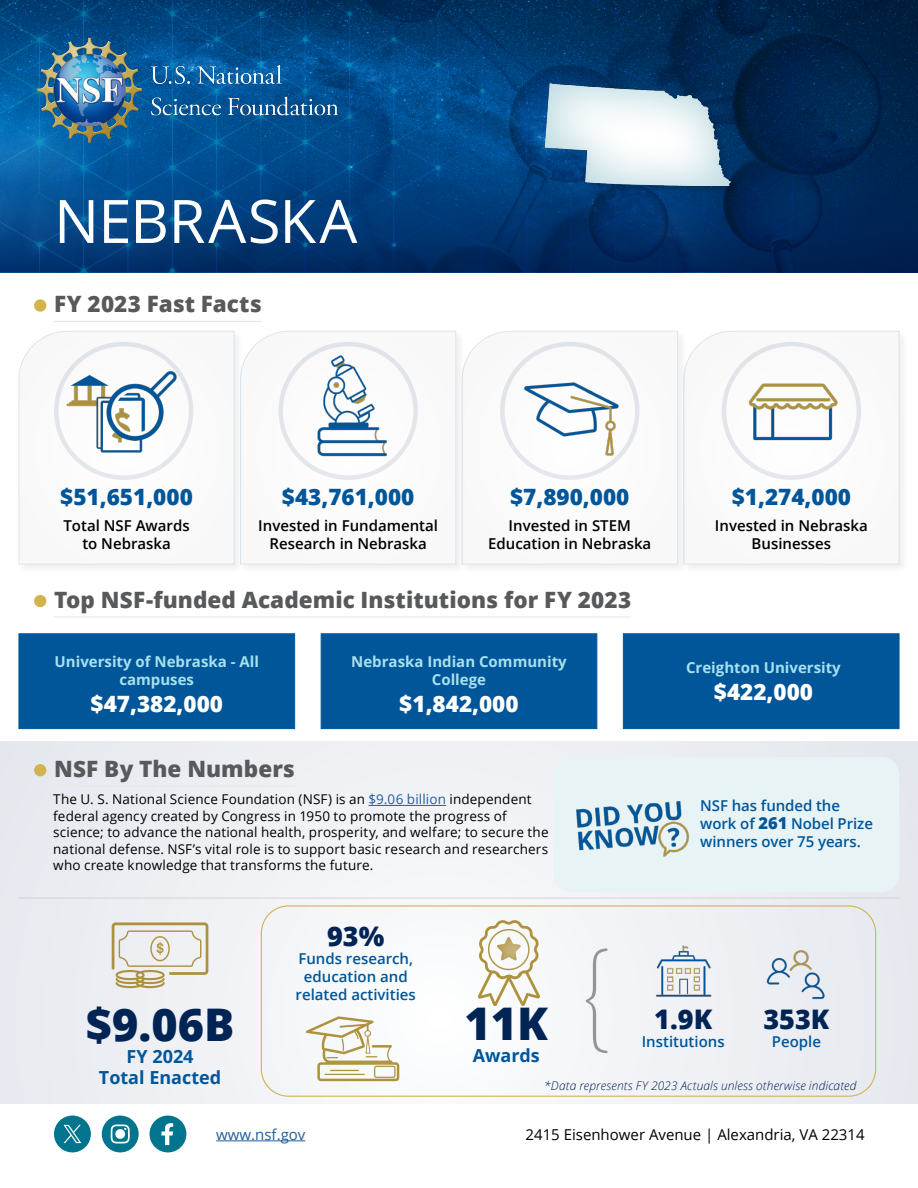
<style>
.page{position:relative;width:918px;height:1188px;background:#fff}
.page>*{position:absolute;margin:0;border:0;box-sizing:border-box;transform-origin:0 0}
.State_Name_Big{font:60px "Open Sans";letter-spacing:-.01em;color:#fff}
.t1{font:800 45px "Open Sans";color:#002454}
.t2{font:800 27px "Open Sans";color:#002454}
.Main_Headers{font:800 22.5px "Open Sans";color:#58595b}
.Fast_Facts_Numbers{font:800 22.5px "Open Sans";color:#005699}
.Fast_Facts_Numbers-2{font:800 22.5px "Open Sans";color:#fff}
.t3{font:700 18px "Open Sans";color:#005699}
.t4{font:600 15px/18px "Open Sans";color:#000;text-align:center}
.t5{font:600 15px/18px "Open Sans";color:#005699}
.t6{font:700 15px/18px "Open Sans";color:#a7e1ef;text-align:center}
.t7{font:15px "Open Sans";color:#000}
.t8{font:15px "Open Sans";color:#215e9e}
.Body_Style{font:13.5px/16.5px "Open Sans";letter-spacing:.01em;color:#000}
.Body{font:italic 300 12px "Open Sans";letter-spacing:.01em;color:#001c55}
.s1{color:#215e9e}
.s2{font-weight:800;font-size:16.5px}
</style>
<div class="page">
<div style="left:0;top:742px;width:918px;height:361px;background:#eff1f4"></div>
<div style="left:261px;top:905px;width:615px;height:192px;border:1px solid #d4b352;border-radius:27px"></div>
<div style="left:554px;top:757px;width:345px;height:135px;background:#e8f3f5;border-radius:18px"></div>
<img style="left:0;top:0;width:918px;height:135px">
<svg style="left:0;top:135px;width:918px;height:138px;background:#013973"></svg>
<div style="left:18px;top:331px;width:226px;height:243px;background:#f6f6f6"></div>
<svg style="left:18px;top:331px;width:217px;height:234px"></svg>
<div style="left:683px;top:331px;width:226px;height:243px;background:#f9f9f9"></div>
<svg style="left:687px;top:331px;width:213px;height:234px"></svg>
<div style="left:461px;top:331px;width:226px;height:243px;background:#f4f4f4"></div>
<svg style="left:466px;top:331px;width:212px;height:234px"></svg>
<div style="left:240px;top:331px;width:226px;height:243px;background:#f6f6f6"></div>
<svg style="left:240px;top:331px;width:217px;height:234px"></svg>
<div style="left:623px;top:633px;width:276px;height:96px;background:#005699;border:1px solid #005699"></div>
<div style="left:321px;top:633px;width:276px;height:96px;background:#005699;border:1px solid #005699"></div>
<div style="left:19px;top:633px;width:276px;height:96px;background:#005699;border:1px solid #005699"></div>
<hr style="left:54px;top:321px;width:208px;height:1px;background:#e6e7e8">
<hr style="left:54px;top:616px;width:577px;height:2px;background:#e6e7e8">
<hr style="left:54px;top:786px;width:241px;height:1px;background:#e6e7e8">
<hr style="left:369px;top:805px;width:77px;height:1px;background:#215e9e">
<hr style="left:216px;top:1140px;width:89px;height:1px;background:#215e9e">
<img style="left:48px;top:364px;width:150px;height:100px">
<img style="left:283px;top:350px;width:135px;height:114px">
<img style="left:496px;top:367px;width:150px;height:100px">
<img style="left:717px;top:377px;width:150px;height:76px">
<svg style="left:456px;top:905px;width:105px;height:109px"></svg>
<svg style="left:306px;top:1000px;width:123px;height:86px;fill:#f8f9fb"></svg>
<svg style="left:111px;top:922px;width:98px;height:67px"></svg>
<svg style="left:150px;top:1116px;width:36px;height:36px"></svg>
<svg style="left:102px;top:1116px;width:37px;height:36px"></svg>
<svg style="left:54px;top:1116px;width:37px;height:36px"></svg>
<svg style="left:586px;top:948px;width:21px;height:105px"></svg>
<img style="left:11px;top:11px;width:353px;height:138px">
<div style="left:54px;top:342px;width:139px;height:138px;border:4px solid #002454;border-radius:50%"></div>
<div style="left:279px;top:342px;width:139px;height:138px;border:4px solid #002454;border-radius:50%"></div>
<div style="left:500px;top:342px;width:139px;height:138px;border:4px solid #002454;border-radius:50%"></div>
<div style="left:722px;top:342px;width:139px;height:138px;border:4px solid #002454;border-radius:50%"></div>
<div style="left:535px;top:40px;width:208px;height:215px;background:#00758d;opacity:.26"></div>
<img style="left:766px;top:950px;width:59px;height:50px">
<img style="left:656px;top:945px;width:56px;height:52px">
<img style="left:576px;top:801px;width:113px;height:56px">
<div style="left:34px;top:299px;width:12px;height:13px;background:#d3b34e;border-radius:50%"></div>
<div style="left:34px;top:595px;width:12px;height:12px;background:#d3b34e;border-radius:50%"></div>
<div style="left:34px;top:764px;width:12px;height:12px;background:#d3b34e;border-radius:50%"></div>
<hr style="left:19px;top:897px;width:880px;height:2px;background:#c9c9c9">
<p class="State_Name_Big" style="left:54px;top:180px;width:305px">NEBRASKA</p>
<p class="Main_Headers" style="left:54px;top:287px;width:209px">FY 2023 Fast Facts</p>
<p class="Fast_Facts_Numbers" style="left:60px;top:480px;width:134px">$51,651,000</p>
<p class="t4" style="left:63px;top:516px;width:128px">Total NSF Awards</p>
<p class="t4" style="left:82px;top:534px;width:90px">to Nebraska</p>
<p class="Fast_Facts_Numbers" style="left:282px;top:480px;width:134px">$43,761,000</p>
<p class="t4" style="left:258px;top:516px;width:181px">Invested in Fundamental<br>Research in Nebraska</p>
<p class="Fast_Facts_Numbers" style="left:510px;top:480px;width:121px">$7,890,000</p>
<p class="t4" style="left:488px;top:516px;width:165px">Invested in STEM<br>Education in Nebraska</p>
<p class="Main_Headers" style="left:54px;top:583px;width:579px">Top NSF-funded Academic Institutions for FY 2023</p>
<p class="t6" style="left:55px;top:652px;width:206px">University of Nebraska - All campuses</p>
<p class="Fast_Facts_Numbers-2" style="left:91px;top:686px;width:134px">$47,382,000</p>
<p class="t6" style="left:351px;top:652px;width:217px">Nebraska Indian Community<br>College</p>
<p class="Fast_Facts_Numbers-2" style="left:399px;top:686px;width:121px">$1,842,000</p>
<p class="Fast_Facts_Numbers" style="left:732px;top:480px;width:121px">$1,274,000</p>
<p class="t4" style="left:715px;top:516px;width:154px">Invested in Nebraska<br>Businesses</p>
<p class="t6" style="left:686px;top:658px;width:156px">Creighton University</p>
<p class="Fast_Facts_Numbers-2" style="left:714px;top:675px;width:101px">$422,000</p>
<p class="Main_Headers" style="left:54px;top:752px;width:242px">NSF By The Numbers</p>
<p class="Body_Style" style="left:53px;top:791px;width:497px">The U. S. National Science Foundation (NSF) is an <span class="s1">$9.06 billion</span> independent federal agency created by Congress in 1950 to promote the progress of science; to advance the national health, prosperity, and welfare; to secure the national defense. NSF’s vital role is to support basic research and researchers who create knowledge that transforms the future.</p>
<p class="t5" style="left:700px;top:796px;width:174px">NSF has funded the work of <span class="s2">261</span> Nobel Prize winners over 75 years.</p>
<p class="t1" style="left:86px;top:991px;width:150px">$9.06B</p>
<p class="t3" style="left:127px;top:1044px;width:68px">FY 2024</p>
<p class="t3" style="left:99px;top:1066px;width:124px">Total Enacted</p>
<p class="t2" style="left:327px;top:915px;width:59px">93%</p>
<p class="t5" style="left:296px;top:949px;width:122px;text-align:center">Funds research, education and related activities</p>
<p class="t1" style="left:464px;top:990px;width:85px">11K</p>
<p class="t3" style="left:473px;top:1043px;width:69px">Awards</p>
<p class="t2" style="left:654px;top:999px;width:59px">1.9K</p>
<p class="t5" style="left:642px;top:1032px;width:84px">Institutions</p>
<p class="t2" style="left:763px;top:999px;width:68px">353K</p>
<p class="t5" style="left:772px;top:1032px;width:51px">People</p>
<p class="Body" style="left:544px;top:1077px;width:314px">*Data represents FY 2023 Actuals unless otherwise indicated</p>
<p class="t8" style="left:216px;top:1124px;width:91px">www.nsf.gov</p>
<p class="t7" style="left:526px;top:1124px;width:341px">2415 Eisenhower Avenue | Alexandria, VA 22314</p>
</div>
